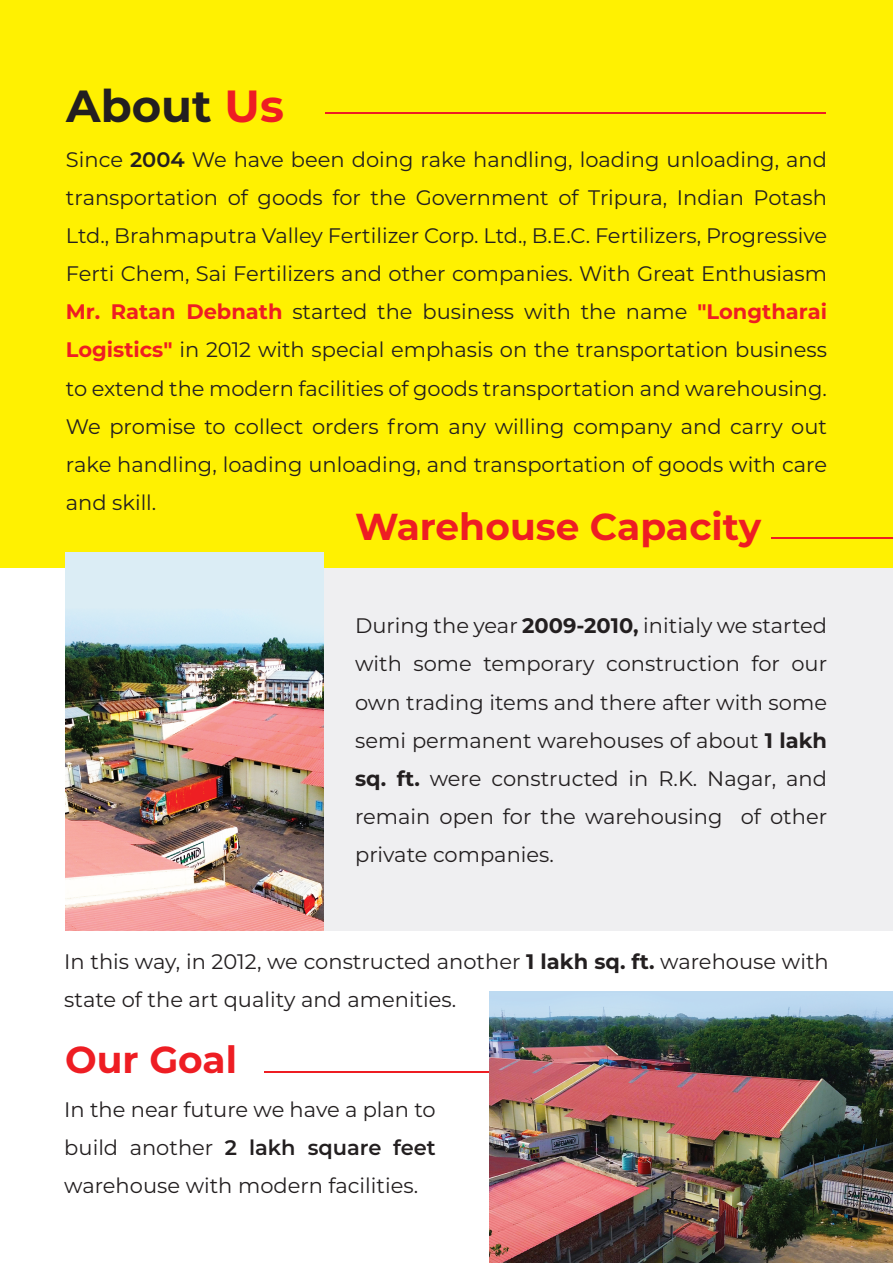
<style>
.page{position:relative;width:893px;height:1263px;background:#fff}
.page>*{position:absolute;margin:0;border:0;box-sizing:border-box;transform-origin:0 0}
.t1{font:700 45px "Montserrat";color:#231f20}
.t2{font:700 37.5px "Montserrat";color:#ee1d23}
.t3{font:21px/38.2px "Montserrat";color:#231f20;text-align:justify}
.s1{color:#ee1d23}
.s2{font-weight:600}
.s3{font-weight:700;color:#ee1d23}
.s4{font-weight:700}
</style>
<div class="page">
<hr style="left:264px;top:1071px;width:226px;height:1px;background:#ee1d23">
<div style="left:228px;top:562px;width:665px;height:369px;background:#efeff1"></div>
<div style="left:0;top:0;width:893px;height:567px;background:#fff101"></div>
<img style="left:66px;top:552px;width:258px;height:379px">
<img style="left:490px;top:992px;width:403px;height:271px">
<hr style="left:325px;top:112px;width:500px;height:2px;background:#ee1d23">
<hr style="left:772px;top:537px;width:121px;height:2px;background:#ee1d23">
<h1 class="t1" style="left:66px;top:73px;width:219px">About <span class="s1">Us</span></h1>
<p class="t3" style="left:66px;top:139px;width:763px">Since <span class="s2">2004</span> We have been doing rake handling, loading unloading, and transportation of goods for the Government of Tripura, Indian Potash Ltd., Brahmaputra Valley Fertilizer Corp. Ltd., B.E.C. Fertilizers, Progressive Ferti Chem, Sai Fertilizers and other companies. With Great Enthusiasm <span class="s3">Mr. Ratan Debnath</span> started the business with the name <span class="s3">"Longtharai Logistics"</span> in 2012 with special emphasis on the transportation business to extend the modern facilities of goods transportation and warehousing.<br>We promise to collect orders from any willing company and carry out rake handling, loading unloading, and transportation of goods with care and skill.</p>
<h2 class="t2" style="left:355px;top:499px;width:408px">Warehouse Capacity</h2>
<p class="t3" style="left:355px;top:606px;width:473px">During the year <span class="s4">2009-2010,</span> initialy we started with some temporary construction for our own trading items and there after with some semi permanent warehouses of about <span class="s4">1 lakh sq. ft.</span> were constructed in R.K. Nagar, and remain open for the warehousing of other private companies.</p>
<p class="t3" style="left:64px;top:942px;width:766px">In this way, in 2012, we constructed another <span class="s4">1 lakh sq. ft.</span> warehouse with state of the art quality and amenities.</p>
<h2 class="t2" style="left:65px;top:1032px;width:173px">Our Goal</h2>
<p class="t3" style="left:64px;top:1089px;width:373px">In the near future we have a plan to build another <span class="s2">2 lakh square feet </span>warehouse with modern facilities.</p>
</div>
